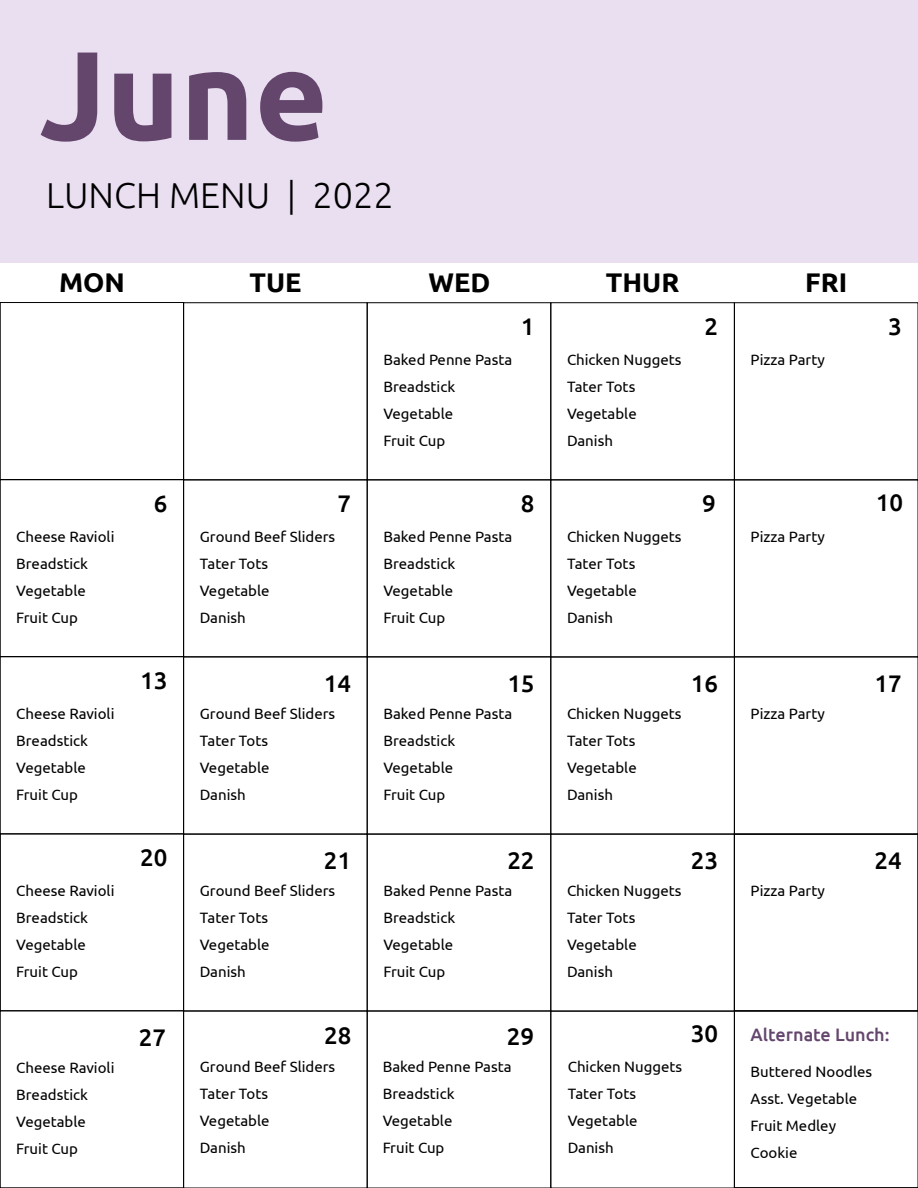
<style>
.page{position:relative;width:918px;height:1188px;background:#fff}
.page>*{position:absolute;margin:0;border:0;box-sizing:border-box;transform-origin:0 0}
.t1{font:700 126px "Ubuntu";color:#64466d}
.t2{font:300 36px "Ubuntu";color:#000}
.t3{font:700 27px "Ubuntu";color:#000}
.t4{font:500 24px "Ubuntu";color:#000}
.t5{font:500 18px "Ubuntu";color:#64466d}
.t6{font:15px/27px "Ubuntu";color:#000}
</style>
<div class="page">
<div style="left:367px;top:303px;width:184px;height:177px;border:1px solid #000"></div>
<div style="left:551px;top:303px;width:184px;height:177px;border:1px solid #000"></div>
<div style="left:0;top:302px;width:184px;height:178px;border:1px solid #000"></div>
<div style="left:367px;top:657px;width:184px;height:177px;border:1px solid #000"></div>
<div style="left:367px;top:1011px;width:184px;height:177px;border:1px solid #000"></div>
<div style="left:0;top:657px;width:184px;height:177px;border:1px solid #000"></div>
<div style="left:367px;top:480px;width:184px;height:177px;border:1px solid #000"></div>
<div style="left:0;top:480px;width:184px;height:177px;border:1px solid #000"></div>
<div style="left:734px;top:1011px;width:184px;height:177px;border:1px solid #000"></div>
<div style="left:0;top:834px;width:184px;height:177px;border:1px solid #000"></div>
<div style="left:551px;top:480px;width:184px;height:177px;border:1px solid #000"></div>
<div style="left:734px;top:834px;width:184px;height:177px;border:1px solid #000"></div>
<div style="left:367px;top:834px;width:184px;height:177px;border:1px solid #000"></div>
<div style="left:551px;top:834px;width:184px;height:177px;border:1px solid #000"></div>
<div style="left:0;top:0;width:918px;height:263px;background:#eadef1"></div>
<h1 class="t1" style="left:39px;top:19px;width:290px">June</h1>
<h2 class="t2" style="left:46px;top:180px;width:349px">LUNCH MENU | 2022</h2>
<h3 class="t3" style="left:59px;top:271px;width:67px">MON</h3>
<h3 class="t3" style="left:250px;top:271px;width:54px">TUE</h3>
<h3 class="t3" style="left:428px;top:271px;width:63px">WED</h3>
<h3 class="t3" style="left:606px;top:271px;width:75px">THUR</h3>
<h3 class="t3" style="left:805px;top:271px;width:44px">FRI</h3>
<p class="t6" style="left:16px;top:524px;width:100px">Cheese Ravioli<br>Breadstick<br>Vegetable<br>Fruit Cup</p>
<p class="t6" style="left:16px;top:701px;width:100px">Cheese Ravioli<br>Breadstick<br>Vegetable<br>Fruit Cup</p>
<p class="t6" style="left:16px;top:878px;width:100px">Cheese Ravioli<br>Breadstick<br>Vegetable<br>Fruit Cup</p>
<h3 class="t4" style="left:154px;top:488px;width:15px">6</h3>
<h3 class="t4" style="left:140px;top:665px;width:29px">13</h3>
<h3 class="t4" style="left:140px;top:842px;width:29px">20</h3>
<h3 class="t4" style="left:337px;top:488px;width:15px">7</h3>
<p class="t6" style="left:200px;top:524px;width:137px">Ground Beef Sliders<br>Tater Tots<br>Vegetable<br>Danish</p>
<h3 class="t4" style="left:324px;top:673px;width:29px">14</h3>
<p class="t6" style="left:200px;top:701px;width:137px">Ground Beef Sliders<br>Tater Tots<br>Vegetable<br>Danish</p>
<h3 class="t4" style="left:324px;top:850px;width:29px">21</h3>
<p class="t6" style="left:200px;top:878px;width:137px">Ground Beef Sliders<br>Tater Tots<br>Vegetable<br>Danish</p>
<p class="t6" style="left:383px;top:347px;width:130px">Baked Penne Pasta<br>Breadstick<br>Vegetable<br>Fruit Cup</p>
<h3 class="t4" style="left:521px;top:311px;width:15px">1</h3>
<p class="t6" style="left:383px;top:524px;width:130px">Baked Penne Pasta<br>Breadstick<br>Vegetable<br>Fruit Cup</p>
<h3 class="t4" style="left:521px;top:488px;width:15px">8</h3>
<h3 class="t4" style="left:507px;top:673px;width:29px">15</h3>
<p class="t6" style="left:383px;top:701px;width:130px">Baked Penne Pasta<br>Breadstick<br>Vegetable<br>Fruit Cup</p>
<h3 class="t4" style="left:507px;top:850px;width:29px">22</h3>
<p class="t6" style="left:383px;top:878px;width:130px">Baked Penne Pasta<br>Breadstick<br>Vegetable<br>Fruit Cup</p>
<p class="t6" style="left:567px;top:347px;width:116px">Chicken Nuggets<br>Tater Tots<br>Vegetable<br>Danish</p>
<p class="t6" style="left:567px;top:524px;width:116px">Chicken Nuggets<br>Tater Tots<br>Vegetable<br>Danish</p>
<h3 class="t4" style="left:705px;top:311px;width:15px">2</h3>
<h3 class="t4" style="left:702px;top:488px;width:15px">9</h3>
<p class="t6" style="left:567px;top:701px;width:116px">Chicken Nuggets<br>Tater Tots<br>Vegetable<br>Danish</p>
<h3 class="t4" style="left:691px;top:673px;width:29px">16</h3>
<p class="t6" style="left:567px;top:878px;width:116px">Chicken Nuggets<br>Tater Tots<br>Vegetable<br>Danish</p>
<h3 class="t4" style="left:691px;top:850px;width:29px">23</h3>
<p class="t6" style="left:751px;top:347px;width:76px">Pizza Party</p>
<p class="t6" style="left:751px;top:524px;width:76px">Pizza Party</p>
<p class="t6" style="left:751px;top:701px;width:76px">Pizza Party</p>
<p class="t6" style="left:751px;top:878px;width:76px">Pizza Party</p>
<h3 class="t4" style="left:888px;top:311px;width:15px">3</h3>
<h3 class="t4" style="left:876px;top:487px;width:29px">10</h3>
<h3 class="t4" style="left:874px;top:673px;width:29px">17</h3>
<h3 class="t4" style="left:874px;top:850px;width:29px">24</h3>
<p class="t6" style="left:16px;top:1055px;width:100px">Cheese Ravioli<br>Breadstick<br>Vegetable<br>Fruit Cup</p>
<h3 class="t4" style="left:139px;top:1027px;width:29px">27</h3>
<h3 class="t4" style="left:507px;top:1026px;width:29px">29</h3>
<h3 class="t4" style="left:691px;top:1018px;width:29px">30</h3>
<h3 class="t4" style="left:324px;top:1025px;width:29px">28</h3>
<p class="t6" style="left:200px;top:1054px;width:137px">Ground Beef Sliders<br>Tater Tots<br>Vegetable<br>Danish</p>
<p class="t6" style="left:383px;top:1054px;width:130px">Baked Penne Pasta<br>Breadstick<br>Vegetable<br>Fruit Cup</p>
<p class="t6" style="left:568px;top:1054px;width:116px">Chicken Nuggets<br>Tater Tots<br>Vegetable<br>Danish</p>
<p class="t5" style="left:751px;top:1027px;width:140px">Alternate Lunch:</p>
<p class="t6" style="left:751px;top:1059px;width:123px">Buttered Noodles<br>Asst. Vegetable<br>Fruit Medley<br>Cookie</p>
</div>
